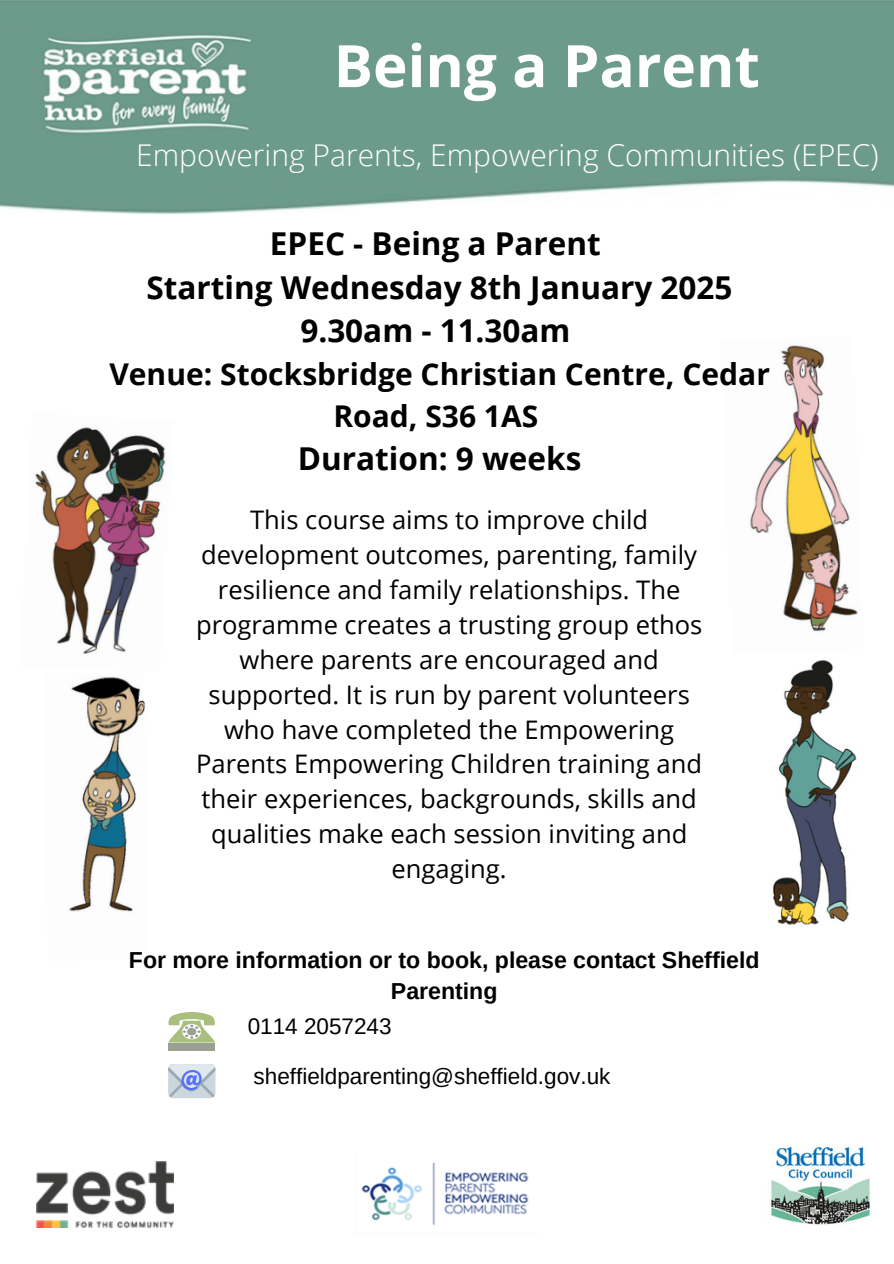
<style>
.page{position:relative;width:894px;height:1264px;background:#fff}
.page>*{position:absolute;margin:0;border:0;box-sizing:border-box;transform-origin:0 0}
.t1{font:700 58.5px "Open Sans";color:#fff}
.t2{font:700 31.5px/43.8px "Open Sans";color:#000;text-align:center}
.t3{font:700 30px/41.7px "Open Sans";color:#000;text-align:center}
.t4{font:300 30px "Open Sans";color:#fff}
.t5{font:25.5px/34.8px "Open Sans";color:#000;text-align:center}
.t6{font:800 24.45px "Aileron";color:#5271ff}
.t7{font:700 23.1px/31.5px "Arimo";color:#000;text-align:center}
.t8{font:22.5px "Arimo";color:#000}
</style>
<div class="page">
<img style="left:773px;top:660px;width:86px;height:265px">
<img style="left:750px;top:345px;width:108px;height:287px">
<img style="left:0;top:0;width:893px;height:214px">
<img style="left:0;top:31px;width:299px;height:13px">
<div style="left:0;top:44px;width:342px;height:147px;background:#6c9b8b"></div>
<img style="left:32px;top:22px;width:242px;height:125px">
<img style="left:771px;top:1146px;width:99px;height:79px">
<img style="left:36px;top:1161px;width:138px;height:66px">
<img style="left:35px;top:427px;width:131px;height:227px">
<img style="left:69px;top:677px;width:76px;height:235px">
<img style="left:355px;top:1162px;width:174px;height:72px">
<div style="left:168px;top:1042px;width:47px;height:8px;background:#9ba192"></div>
<svg style="left:168px;top:1012px;width:47px;height:30px"></svg>
<div style="left:168px;top:1064px;width:47px;height:34px;background:#ccd6dd;border-radius:5px"></div>
<svg style="left:168px;top:1064px;width:47px;height:33px"></svg>
<p class="t1" style="left:333px;top:25px;width:427px">Being a Parent</p>
<p class="t4" style="left:136px;top:134px;width:743px">Empowering Parents, Empowering Communities (EPEC)</p>
<p class="t2" style="left:146px;top:220px;width:587px">EPEC - Being a Parent<br>Starting Wednesday 8th January 2025<br>9.30am - 11.30am</p>
<p class="t3" style="left:109px;top:353px;width:662px">Venue: Stocksbridge Christian Centre, Cedar<br>Road, S36 1AS</p>
<p class="t2" style="left:298px;top:435px;width:285px">Duration: 9 weeks</p>
<p class="t5" style="left:196px;top:502px;width:507px">This course aims to improve child development outcomes, parenting, family resilience and family relationships. The programme creates a trusting group ethos where parents are encouraged and supported. It is run by parent volunteers who have completed the Empowering Parents Empowering Children training and their experiences, backgrounds, skills and qualities make each session inviting and engaging.</p>
<h4 class="t7" style="left:129px;top:944px;width:632px">For more information or to book, please contact Sheffield<br>Parenting</h4>
<p class="t6" style="left:180px;top:1063px;width:24px">@</p>
<p class="t8" style="left:248px;top:1013px;width:145px">0114 2057243</p>
<p class="t8" style="left:253px;top:1063px;width:358px">sheffieldparenting@sheffield.gov.uk</p>
</div>
